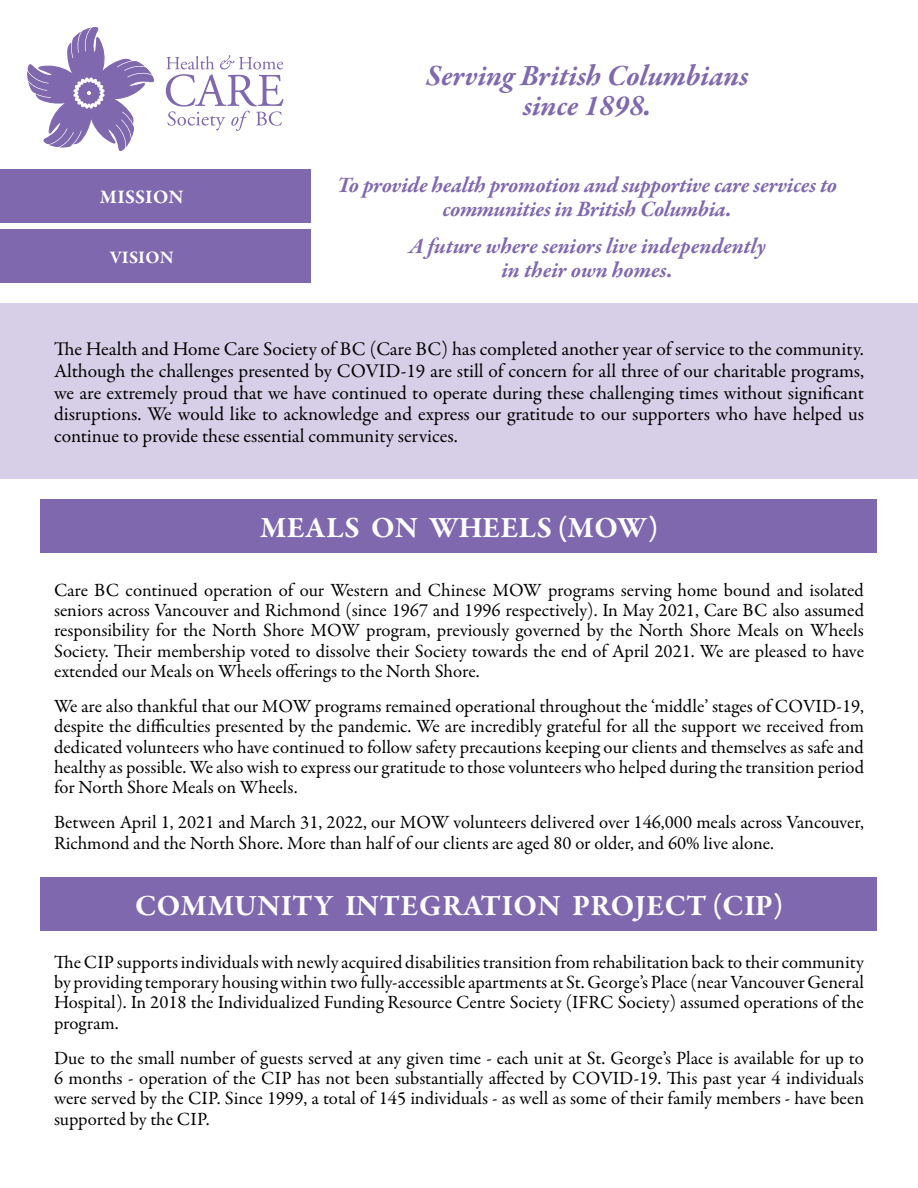
<style>
.page{position:relative;width:918px;height:1188px;background:#fff}
.page>*{position:absolute;margin:0;border:0;box-sizing:border-box;transform-origin:0 0}
.t1{font:700 30px "Garamond Premr Pro";letter-spacing:.01em;color:#fff}
.t2{font:italic 700 30px/30px "Garamond Premr Pro";letter-spacing:-.005em;color:#8068ae;text-align:center}
.t3{font:italic 700 22.5px/24px "Garamond Premr Pro";letter-spacing:-.01em;color:#8068ae;text-align:center}
.t4{font:19.5px/21.8px "Garamond Premr Pro";color:#000;text-align:justify}
.t5{font:700 19.5px "Garamond Premr Pro";letter-spacing:.01em;color:#fff}
.t6{font:18.75px/20.2px "Garamond Premr Pro";color:#000;text-align:justify}
.t7{font:700 18px "Garamond Premr Pro";letter-spacing:.01em;color:#fff}
</style>
<div class="page">
<div style="left:0;top:304px;width:918px;height:175px;background:#d6cfe7"></div>
<svg style="left:166px;top:55px;width:117px;height:76px"></svg>
<svg style="left:27px;top:27px;width:127px;height:124px"></svg>
<div style="left:0;top:169px;width:310px;height:54px;background:#8068ae"></div>
<div style="left:0;top:230px;width:310px;height:54px;background:#8068ae"></div>
<div style="left:40px;top:500px;width:838px;height:54px;background:#8068ae"></div>
<div style="left:40px;top:878px;width:838px;height:54px;background:#8068ae"></div>
<p class="t5" style="left:100px;top:185px;width:85px">MISSION</p>
<p class="t7" style="left:110px;top:246px;width:65px">VISION</p>
<h1 class="t2" style="left:426px;top:62px;width:324px">Serving British Columbians since 1898.</h1>
<p class="t3" style="left:337px;top:174px;width:502px">To provide health promotion and supportive care services to communities in British Columbia.</p>
<p class="t3" style="left:409px;top:235px;width:359px">A future where seniors live independently in their own homes.</p>
<p class="t4" style="left:54px;top:339px;width:812px">The Health and Home Care Society of BC (Care BC) has completed another year of service to the community.<br>Although the challenges presented by COVID-19 are still of concern for all three of our charitable programs, we are extremely proud that we have continued to operate during these challenging times without significant disruptions. We would like to acknowledge and express our gratitude to our supporters who have helped us continue to provide these essential community services.</p>
<h1 class="t1" style="left:260px;top:510px;width:399px">MEALS ON WHEELS (MOW)</h1>
<p class="t6" style="left:54px;top:580px;width:812px">Care BC continued operation of our Western and Chinese MOW programs serving home bound and isolated seniors across Vancouver and Richmond (since 1967 and 1996 respectively). In May 2021, Care BC also assumed responsibility for the North Shore MOW program, previously governed by the North Shore Meals on Wheels Society. Their membership voted to dissolve their Society towards the end of April 2021. We are pleased to have extended our Meals on Wheels offerings to the North Shore.</p>
<p class="t6" style="left:54px;top:697px;width:812px">We are also thankful that our MOW programs remained operational throughout the ‘middle’ stages of COVID-19, despite the difficulties presented by the pandemic. We are incredibly grateful for all the support we received from dedicated volunteers who have continued to follow safety precautions keeping our clients and themselves as safe and healthy as possible. We also wish to express our gratitude to those volunteers who helped during the transition period for North Shore Meals on Wheels.</p>
<p class="t6" style="left:54px;top:813px;width:811px">Between April 1, 2021 and March 31, 2022, our MOW volunteers delivered over 146,000 meals across Vancouver,<br>Richmond and the North Shore. More than half of our clients are aged 80 or older, and 60% live alone.</p>
<h1 class="t1" style="left:135px;top:888px;width:649px">COMMUNITY INTEGRATION PROJECT (CIP)</h1>
<p class="t6" style="left:54px;top:952px;width:811px">The CIP supports individuals with newly acquired disabilities transition from rehabilitation back to their community by providing temporary housing within two fully-accessible apartments at St. George’s Place (near Vancouver General Hospital). In 2018 the Individualized Funding Resource Centre Society (IFRC Society) assumed operations of the program.</p>
<p class="t6" style="left:54px;top:1048px;width:812px">Due to the small number of guests served at any given time - each unit at St. George’s Place is available for up to 6 months - operation of the CIP has not been substantially affected by COVID-19. This past year 4 individuals were served by the CIP. Since 1999, a total of 145 individuals - as well as some of their family members - have been supported by the CIP.</p>
</div>
